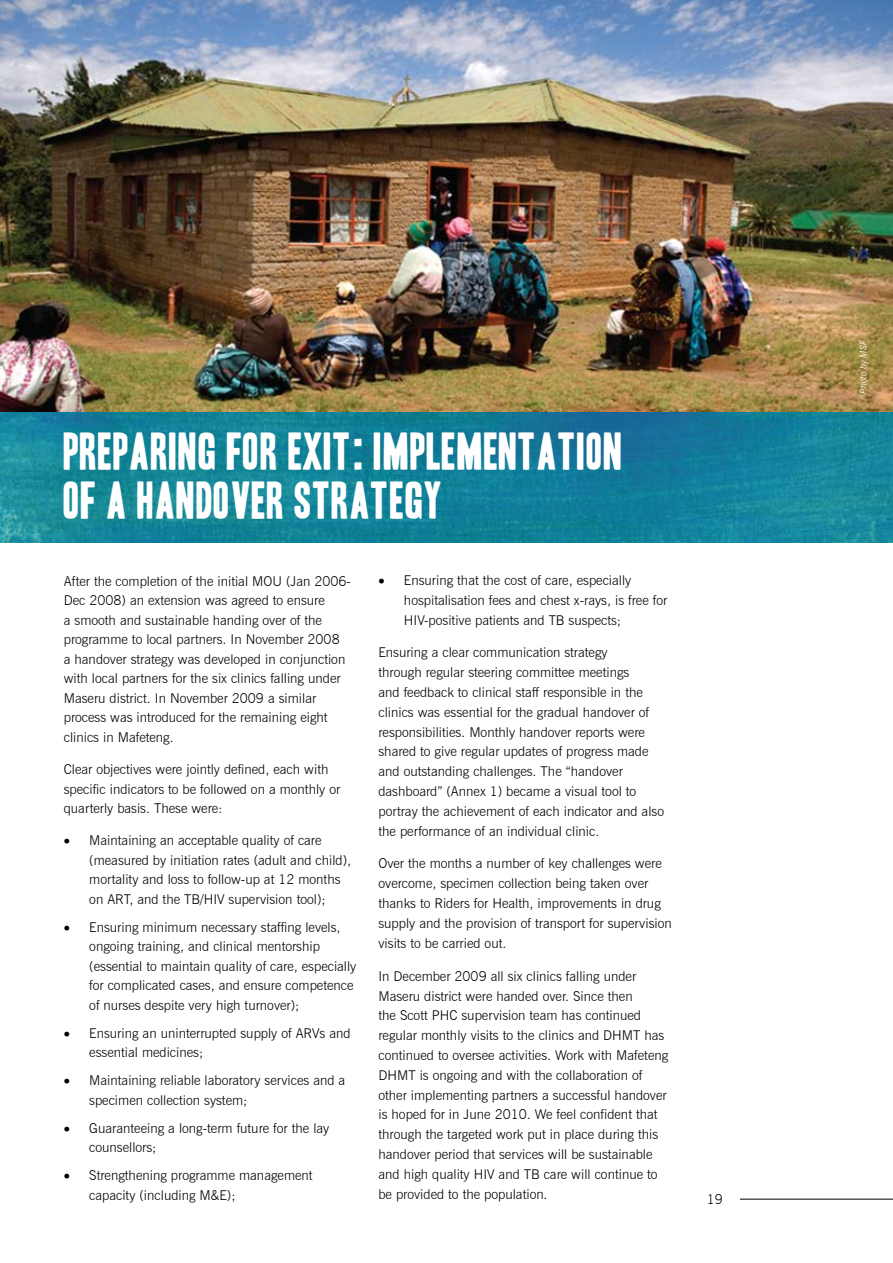
<style>
.page{position:relative;width:893px;height:1263px;background:#fff}
.page>*{position:absolute;margin:0;border:0;box-sizing:border-box;transform-origin:0 0}
.t1{font:45px/49.5px "Headline One HPLHS";letter-spacing:.025em;color:#fff}
.t2{font:300 13.5px/19.8px "News Gothic BT";color:#000}
.t3{font:italic 300 9px "News Gothic BT";color:#fff}
</style>
<div class="page">
<hr style="left:740px;top:1199px;width:153px;height:1px;background:#000">
<img style="left:0;top:0;width:893px;height:412px">
<img style="left:0;top:412px;width:893px;height:131px">
<h1 class="t1" style="left:64px;top:427px;width:560px">PREPARING FOR EXIT: IMPLEMENTATION<br>OF A HANDOVER STRATEGY</h1>
<p class="t2" style="left:64px;top:571px;width:289px">After the completion of the initial MOU (Jan 2006- Dec 2008) an extension was agreed to ensure<br>a smooth and sustainable handing over of the programme to local partners. In November 2008<br>a handover strategy was developed in conjunction with local partners for the six clinics falling under Maseru district. In November 2009 a similar process was introduced for the remaining eight clinics in Mafeteng.</p>
<p class="t2" style="left:64px;top:759px;width:278px">Clear objectives were jointly defined, each with specific indicators to be followed on a monthly or quarterly basis. These were:</p>
<p class="t2" style="left:89px;top:831px;width:263px;text-indent:-26px">• Maintaining an acceptable quality of care (measured by initiation rates (adult and child), mortality and loss to follow-up at 12 months on ART, and the TB/HIV supervision tool);</p>
<p class="t2" style="left:89px;top:917px;width:269px;text-indent:-26px">• Ensuring minimum necessary staffing levels, ongoing training, and clinical mentorship (essential to maintain quality of care, especially for complicated cases, and ensure competence of nurses despite very high turnover);</p>
<p class="t2" style="left:89px;top:1023px;width:263px;text-indent:-26px">• Ensuring an uninterrupted supply of ARVs and essential medicines;</p>
<p class="t2" style="left:89px;top:1070px;width:258px;text-indent:-26px">• Maintaining reliable laboratory services and a specimen collection system;</p>
<p class="t2" style="left:89px;top:1118px;width:242px;text-indent:-26px">• Guaranteeing a long-term future for the lay counsellors;</p>
<p class="t2" style="left:89px;top:1165px;width:225px;text-indent:-26px">• Strengthening programme management capacity (including M&amp;E);</p>
<p class="t2" style="left:404px;top:570px;width:265px;text-indent:-26px">• Ensuring that the cost of care, especially hospitalisation fees and chest x-rays, is free for<br>HIV-positive patients and TB suspects;</p>
<p class="t2" style="left:378px;top:643px;width:287px">Ensuring a clear communication strategy<br>through regular steering committee meetings<br>and feedback to clinical staff responsible in the clinics was essential for the gradual handover of responsibilities. Monthly handover reports were shared to give regular updates of progress made and outstanding challenges. The “handover dashboard” (Annex 1) became a visual tool to portray the achievement of each indicator and also the performance of an individual clinic.</p>
<p class="t2" style="left:378px;top:853px;width:295px">Over the months a number of key challenges were overcome, specimen collection being taken over thanks to Riders for Health, improvements in drug supply and the provision of transport for supervision visits to be carried out.</p>
<p class="t2" style="left:378px;top:966px;width:291px">In December 2009 all six clinics falling under Maseru district were handed over. Since then<br>the Scott PHC supervision team has continued regular monthly visits to the clinics and DHMT has continued to oversee activities. Work with Mafeteng DHMT is ongoing and with the collaboration of other implementing partners a successful handover is hoped for in June 2010. We feel confident that through the targeted work put in place during this handover period that services will be sustainable and high quality HIV and TB care will continue to be provided to the population.</p>
<p class="t2" style="left:707px;top:1189px;width:18px">19</p>
<p class="t3" style="left:858px;top:394px;width:55px;rotate:-90deg">Photo by MSF</p>
</div>
